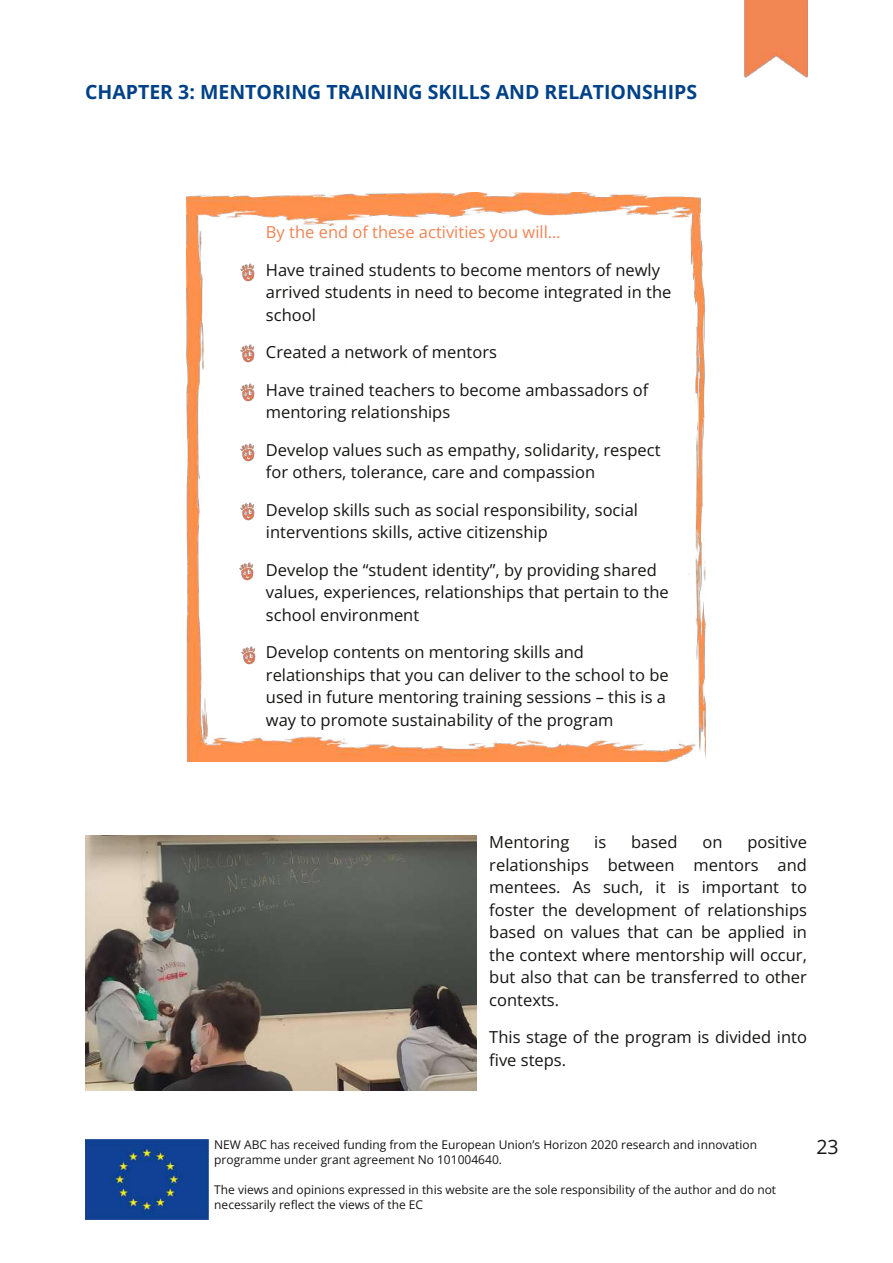
<style>
.page{position:relative;width:893px;height:1263px;background:#fff}
.page>*{position:absolute;margin:0;border:0;box-sizing:border-box;transform-origin:0 0}
.t1{font:700 19.5px "Open Sans";color:#004187}
.t2{font:19.5px "Open Sans";color:#161413}
.t3{font:16.5px/22.5px "Open Sans";color:#161413}
.t4{font:16.5px "Open Sans";color:#f18354}
.t5{font:12px/15px "Open Sans";color:#161413}
</style>
<div class="page">
<img style="left:85px;top:1140px;width:124px;height:80px">
<img style="left:187px;top:192px;width:519px;height:569px">
<img style="left:239px;top:263px;width:16px;height:19px">
<img style="left:239px;top:344px;width:16px;height:19px">
<img style="left:239px;top:384px;width:16px;height:19px">
<img style="left:239px;top:443px;width:16px;height:19px">
<img style="left:239px;top:502px;width:16px;height:19px">
<img style="left:744px;top:0;width:64px;height:78px">
<img style="left:239px;top:563px;width:15px;height:18px">
<img style="left:240px;top:647px;width:16px;height:18px">
<img style="left:85px;top:836px;width:391px;height:254px">
<p class="t1" style="left:85px;top:78px;width:613px">CHAPTER 3: MENTORING TRAINING SKILLS AND RELATIONSHIPS</p>
<p class="t4" style="left:266px;top:220px;width:296px">By the end of these activities you will…</p>
<p class="t3" style="left:266px;top:258px;width:407px">Have trained students to become mentors of newly arrived students in need to become integrated in the school</p>
<p class="t3" style="left:266px;top:340px;width:233px">Created a network of mentors</p>
<p class="t3" style="left:266px;top:378px;width:384px">Have trained teachers to become ambassadors of mentoring relationships</p>
<p class="t3" style="left:266px;top:438px;width:396px">Develop values such as empathy, solidarity, respect for others, tolerance, care and compassion</p>
<p class="t3" style="left:266px;top:498px;width:374px">Develop skills such as social responsibility, social interventions skills, active citizenship</p>
<p class="t3" style="left:266px;top:558px;width:404px">Develop the “student identity”, by providing shared values, experiences, relationships that pertain to the school environment</p>
<p class="t3" style="left:266px;top:640px;width:404px">Develop contents on mentoring skills and relationships that you can deliver to the school to be used in future mentoring training sessions – this is a way to promote sustainability of the program</p>
<p class="t3" style="left:489px;top:830px;width:82px">Mentoring</p>
<p class="t3" style="left:594px;top:830px;width:14px">is</p>
<p class="t3" style="left:631px;top:830px;width:48px">based</p>
<p class="t3" style="left:702px;top:830px;width:22px">on</p>
<p class="t3" style="left:489px;top:830px;width:319px;text-align:justify;text-indent:258px">positive relationships between mentors and mentees. As such, it is important to foster the development of relationships based on values that can be applied in the context where mentorship will occur, but also that can be transferred to other contexts.</p>
<p class="t3" style="left:489px;top:1025px;width:319px">This stage of the program is divided into five steps.</p>
<p class="t5" style="left:214px;top:1137px;width:544px">NEW ABC has received funding from the European Union’s Horizon 2020 research and innovation programme under grant agreement No 101004640.</p>
<p class="t5" style="left:214px;top:1182px;width:563px">The views and opinions expressed in this website are the sole responsibility of the author and do not necessarily reflect the views of the EC</p>
<p class="t2" style="left:816px;top:1133px;width:24px">23</p>
</div>
